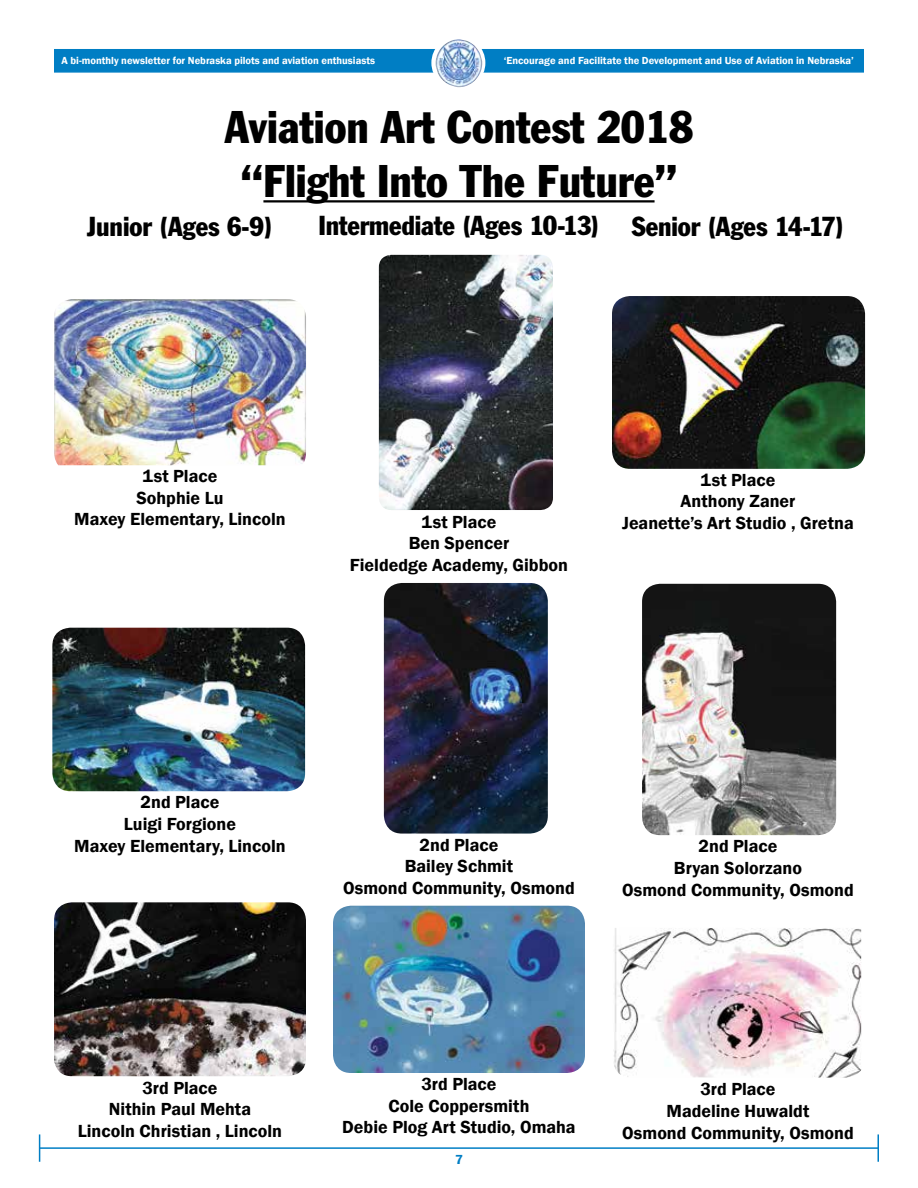
<style>
.page{position:relative;width:918px;height:1188px;background:#fff}
.page>*{position:absolute;margin:0;border:0;box-sizing:border-box;transform-origin:0 0}
.t1{font:condensed 45px/54px "Franklin Gothic";color:#000;text-align:center}
.t2{font:condensed 27px "Franklin Gothic";color:#000}
.t3{font:600 18px/21.6px "Franklin Gothic";color:#000;text-align:center}
.t4{font:600 13.5px "Franklin Gothic";color:#007ec4}
.t5{font:600 10.5px "Franklin Gothic";color:#fff}
</style>
<div class="page">
<hr style="left:40px;top:1147px;width:838px;height:2px;background:#007ec4">
<svg style="left:39px;top:1134px;width:1px;height:28px"></svg>
<hr style="left:877px;top:1134px;width:2px;height:28px;background:#007ec4">
<div style="left:54px;top:49px;width:810px;height:24px;background:#007ec4;border:2px solid #007ec4"></div>
<svg style="left:432px;top:37px;width:53px;height:52px"></svg>
<div style="left:431px;top:36px;width:54px;height:54px;border:2px solid #fff;border-radius:50%"></div>
<img style="left:436px;top:39px;width:45px;height:48px">
<hr style="left:263px;top:200px;width:392px;height:2px;background:#000">
<img style="left:52px;top:628px;width:253px;height:163px">
<img style="left:54px;top:902px;width:252px;height:174px">
<img style="left:379px;top:255px;width:174px;height:255px">
<img style="left:384px;top:583px;width:164px;height:251px">
<img style="left:333px;top:906px;width:252px;height:167px">
<img style="left:612px;top:296px;width:253px;height:173px">
<img style="left:642px;top:584px;width:194px;height:251px">
<img style="left:614px;top:928px;width:247px;height:150px">
<img style="left:54px;top:299px;width:252px;height:166px">
<p class="t5" style="left:62px;top:54px;width:315px">A bi-monthly newsletter for Nebraska pilots and aviation enthusiasts</p>
<p class="t5" style="left:504px;top:54px;width:352px">‘Encourage and Facilitate the Development and Use of Aviation in Nebraska’</p>
<h1 class="t1" style="left:225px;top:99px;width:470px">Aviation Art Contest 2018 “Flight Into The Future”</h1>
<h2 class="t2" style="left:87px;top:210px;width:187px">Junior (Ages 6-9)</h2>
<h2 class="t2" style="left:319px;top:209px;width:282px">Intermediate (Ages 10-13)</h2>
<h2 class="t2" style="left:632px;top:210px;width:214px">Senior (Ages 14-17)</h2>
<p class="t3" style="left:74px;top:466px;width:213px">1st Place<br>Sohphie Lu<br>Maxey Elementary, Lincoln</p>
<p class="t3" style="left:350px;top:511px;width:220px">1st Place<br>Ben Spencer<br>Fieldedge Academy, Gibbon</p>
<p class="t3" style="left:622px;top:469px;width:233px">1st Place<br>Anthony Zaner<br>Jeanette’s Art Studio , Gretna</p>
<p class="t3" style="left:74px;top:792px;width:213px">2nd Place<br>Luigi Forgione<br>Maxey Elementary, Lincoln</p>
<p class="t3" style="left:343px;top:834px;width:233px">2nd Place<br>Bailey Schmit<br>Osmond Community, Osmond</p>
<p class="t3" style="left:622px;top:836px;width:233px">2nd Place<br>Bryan Solorzano<br>Osmond Community, Osmond</p>
<p class="t3" style="left:78px;top:1077px;width:206px">3rd Place<br>Nithin Paul Mehta<br>Lincoln Christian , Lincoln</p>
<p class="t3" style="left:342px;top:1074px;width:235px">3rd Place<br>Cole Coppersmith<br>Debie Plog Art Studio, Omaha</p>
<p class="t4" style="left:455px;top:1151px;width:9px">7</p>
<p class="t3" style="left:622px;top:1079px;width:233px">3rd Place<br>Madeline Huwaldt<br>Osmond Community, Osmond</p>
</div>
